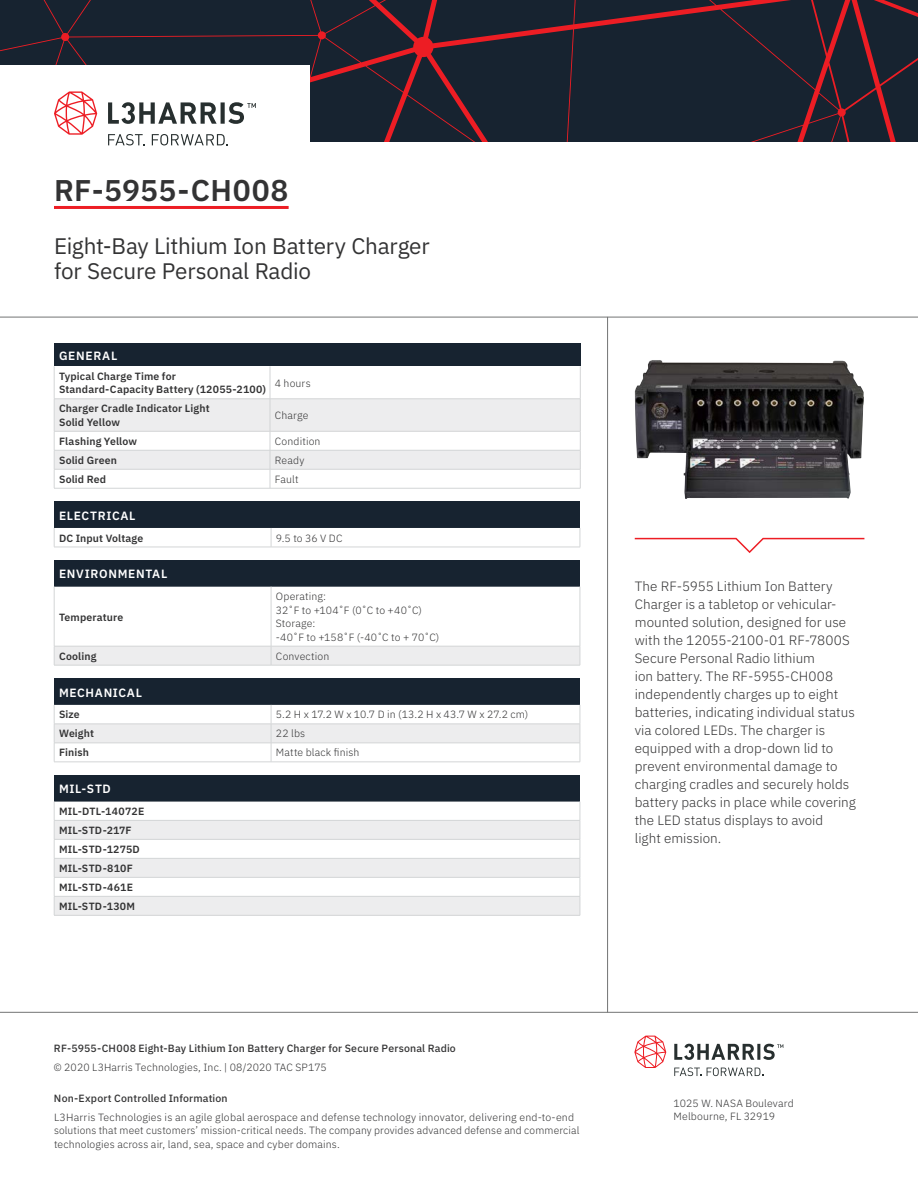
<style>
.page{position:relative;width:918px;height:1188px;background:#fff}
.page>*{position:absolute;margin:0;border:0;box-sizing:border-box;transform-origin:0 0}
.t1{font:600 30px "IBM Plex Sans";letter-spacing:.01em;color:#333334}
.t2{font:22.5px/25.5px "IBM Plex Sans";letter-spacing:-.01em;color:#333334}
.t3{font:300 13.5px/18px "IBM Plex Sans";letter-spacing:.005em;color:#333334}
.t4{font:600 12px "IBM Plex Sans";letter-spacing:.06em;color:#fff}
.t5{font:300 10.5px/13.5px "IBM Plex Sans";letter-spacing:.015em;color:#333334}
.t6{font:600 10.5px/19px "IBM Plex Sans";letter-spacing:.015em;color:#333334}
.t7{font:500 10.5px "IBM Plex Sans";letter-spacing:.015em;color:#333334}
</style>
<div class="page">
<hr style="left:54px;top:206px;width:235px;height:3px;background:#ed1d24">
<div style="left:54px;top:343px;width:526px;height:23px;background:#172330"></div>
<svg style="left:55px;top:366px;width:525px;height:33px"></svg>
<hr style="left:54px;top:366px;width:1px;height:33px;background:#d3d5d6">
<hr style="left:580px;top:366px;width:1px;height:33px;background:#d3d5d6">
<hr style="left:54px;top:488px;width:216px;height:1px;background:#d3d5d6">
<hr style="left:270px;top:488px;width:310px;height:1px;background:#d3d5d6">
<hr style="left:270px;top:366px;width:1px;height:33px;background:#d3d5d6">
<svg style="left:54px;top:399px;width:527px;height:89px"></svg>
<div style="left:54px;top:502px;width:526px;height:26px;background:#172330"></div>
<hr style="left:54px;top:547px;width:217px;height:1px;background:#d3d5d6">
<hr style="left:271px;top:547px;width:309px;height:1px;background:#d3d5d6">
<svg style="left:54px;top:528px;width:527px;height:19px"></svg>
<div style="left:54px;top:561px;width:526px;height:26px;background:#172330"></div>
<hr style="left:54px;top:665px;width:217px;height:1px;background:#d3d5d6">
<hr style="left:271px;top:665px;width:309px;height:1px;background:#d3d5d6">
<svg style="left:54px;top:587px;width:527px;height:78px"></svg>
<div style="left:54px;top:679px;width:526px;height:26px;background:#172330"></div>
<hr style="left:54px;top:762px;width:217px;height:1px;background:#d3d5d6">
<hr style="left:271px;top:762px;width:309px;height:1px;background:#d3d5d6">
<svg style="left:54px;top:705px;width:527px;height:57px"></svg>
<div style="left:54px;top:776px;width:526px;height:26px;background:#172330"></div>
<svg style="left:55px;top:821px;width:525px;height:94px;fill:#ededee"></svg>
<hr style="left:54px;top:820px;width:526px;height:1px;background:#d3d5d6">
<hr style="left:54px;top:839px;width:526px;height:1px;background:#d3d5d6">
<hr style="left:54px;top:858px;width:526px;height:1px;background:#d3d5d6">
<hr style="left:54px;top:877px;width:526px;height:1px;background:#d3d5d6">
<hr style="left:54px;top:896px;width:526px;height:1px;background:#d3d5d6">
<svg style="left:54px;top:802px;width:1px;height:113px"></svg>
<svg style="left:580px;top:802px;width:1px;height:113px"></svg>
<hr style="left:54px;top:915px;width:526px;height:1px;background:#d3d5d6">
<hr style="left:0;top:1012px;width:918px;height:1px;background:#737474">
<svg style="left:634px;top:1036px;width:32px;height:32px"></svg>
<svg style="left:674px;top:1044px;width:109px;height:16px"></svg>
<svg style="left:674px;top:1068px;width:27px;height:8px"></svg>
<svg style="left:707px;top:1068px;width:56px;height:8px"></svg>
<svg style="left:0;top:0;width:918px;height:142px;fill:#172330"></svg>
<hr style="left:0;top:317px;width:918px;height:1px;background:#737474">
<svg style="left:634px;top:537px;width:231px;height:16px"></svg>
<img style="left:635px;top:360px;width:229px;height:139px">
<hr style="left:607px;top:317px;width:1px;height:695px;background:#737474">
<div style="left:0;top:65px;width:310px;height:89px;background:#fff"></div>
<svg style="left:54px;top:91px;width:43px;height:44px"></svg>
<svg style="left:108px;top:102px;width:148px;height:22px"></svg>
<svg style="left:108px;top:134px;width:36px;height:11px"></svg>
<svg style="left:152px;top:134px;width:76px;height:11px"></svg>
<h1 class="t1" style="left:54px;top:167px;width:236px">RF-5955-CH008</h1>
<h2 class="t2" style="left:54px;top:231px;width:377px">Eight-Bay Lithium Ion Battery Charger for Secure Personal Radio</h2>
<p class="t4" style="left:59px;top:346px;width:60px">GENERAL</p>
<p class="t6" style="left:59px;top:369px;width:209px;line-height:13.5px">Typical Charge Time for<br>Standard-Capacity Battery (12055-2100)</p>
<p class="t5" style="left:275px;top:375px;width:37px">4 hours</p>
<p class="t6" style="left:59px;top:401px;width:152px;line-height:13.5px">Charger Cradle Indicator Light<br>Solid Yellow</p>
<p class="t5" style="left:275px;top:408px;width:35px">Charge</p>
<p class="t6" style="left:59px;top:431px;width:80px">Flashing Yellow</p>
<p class="t5" style="left:275px;top:434px;width:47px">Condition</p>
<p class="t6" style="left:59px;top:450px;width:60px">Solid Green</p>
<p class="t5" style="left:275px;top:453px;width:31px">Ready</p>
<p class="t6" style="left:59px;top:469px;width:49px">Solid Red</p>
<p class="t5" style="left:275px;top:472px;width:25px">Fault</p>
<p class="t4" style="left:59px;top:506px;width:78px">ELECTRICAL</p>
<p class="t6" style="left:59px;top:527px;width:86px">DC Input Voltage</p>
<p class="t5" style="left:276px;top:530px;width:68px">9.5 to 36 V DC</p>
<p class="t4" style="left:59px;top:565px;width:110px">ENVIRONMENTAL</p>
<p class="t6" style="left:59px;top:606px;width:66px">Temperature</p>
<p class="t5" style="left:276px;top:589px;width:165px">Operating:<br>32˚F to +104˚F (0˚C to +40˚C)<br>Storage:<br>-40˚F to +158˚F (-40˚C to + 70˚C)</p>
<p class="t6" style="left:59px;top:646px;width:39px">Cooling</p>
<p class="t5" style="left:276px;top:648px;width:55px">Convection</p>
<p class="t4" style="left:59px;top:683px;width:84px">MECHANICAL</p>
<p class="t6" style="left:59px;top:704px;width:22px">Size</p>
<p class="t5" style="left:276px;top:707px;width:254px">5.2 H x 17.2 W x 10.7 D in (13.2 H x 43.7 W x 27.2 cm)</p>
<p class="t6" style="left:59px;top:723px;width:37px">Weight</p>
<p class="t5" style="left:276px;top:726px;width:31px">22 lbs</p>
<p class="t6" style="left:59px;top:742px;width:32px">Finish</p>
<p class="t5" style="left:276px;top:745px;width:85px">Matte black finish</p>
<p class="t4" style="left:59px;top:780px;width:53px">MIL-STD</p>
<p class="t6" style="left:59px;top:801px;width:87px">MIL-DTL-14072E<br>MIL-STD-217F<br>MIL-STD-1275D<br>MIL-STD-810F<br>MIL-STD-461E<br>MIL-STD-130M</p>
<p class="t7" style="left:54px;top:1040px;width:403px">RF-5955-CH008 Eight-Bay Lithium Ion Battery Charger for Secure Personal Radio</p>
<p class="t5" style="left:54px;top:1059px;width:274px">© 2020 L3Harris Technologies, Inc. | 08/2020 TAC SP175</p>
<p class="t7" style="left:54px;top:1090px;width:175px">Non-Export Controlled Information</p>
<p class="t5" style="left:54px;top:1109px;width:527px">L3Harris Technologies is an agile global aerospace and defense technology innovator, delivering end-to-end solutions that meet customers’ mission-critical needs. The company provides advanced defense and commercial technologies across air, land, sea, space and cyber domains.</p>
<p class="t3" style="left:635px;top:576px;width:223px">The RF-5955 Lithium Ion Battery<br>Charger is a tabletop or vehicular&shy;mounted solution, designed for use with the 12055-2100-01 RF-7800S<br>Secure Personal Radio lithium<br>ion battery. The RF-5955-CH008 independently charges up to eight batteries, indicating individual status via colored LEDs. The charger is equipped with a drop-down lid to prevent environmental damage to charging cradles and securely holds battery packs in place while covering the LED status displays to avoid<br>light emission.</p>
<p class="t5" style="left:674px;top:1095px;width:122px">1025 W. NASA Boulevard<br>Melbourne, FL 32919</p>
</div>
